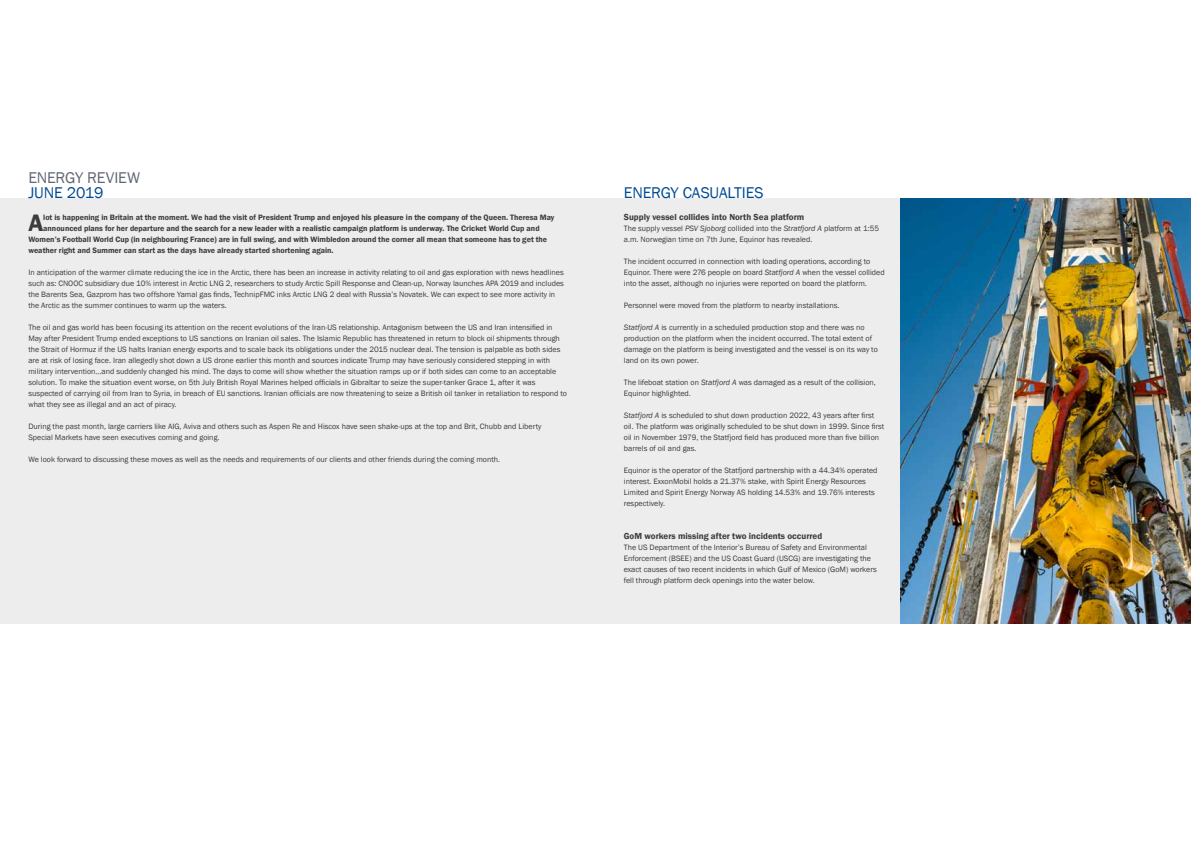
<style>
.page{position:relative;width:1191px;height:842px;background:#fff}
.page>*{position:absolute;margin:0;border:0;box-sizing:border-box;transform-origin:0 0}
.t1{font:600 24.5px "Franklin Gothic";color:#3c3c3b}
.t2{font:16px "Franklin Gothic";letter-spacing:-.01em;color:#004b93}
.t3{font:16px "Franklin Gothic";letter-spacing:-.015em;color:#606875}
.t4{font:600 9px "Franklin Gothic";color:#3c3c3b}
.t5{font:8px/11px "Franklin Gothic";color:#3c3c3b}
.t6{font:600 8px "Franklin Gothic";color:#3c3c3b}
.s1{font-style:italic}
</style>
<div class="page">
<div style="left:0;top:198px;width:1191px;height:426px;background:#ededed"></div>
<img style="left:900px;top:198px;width:291px;height:426px">
<h2 class="t3" style="left:28px;top:168px;width:113px">ENERGY REVIEW</h2>
<h2 class="t2" style="left:28px;top:183px;width:77px">JUNE 2019</h2>
<h2 class="t2" style="left:624px;top:183px;width:141px">ENERGY CASUALTIES</h2>
<h1 class="t1" style="left:28px;top:207px;width:16px">A</h1>
<p class="t6" style="left:43px;top:212px;width:513px">lot is happening in Britain at the moment. We had the visit of President Trump and enjoyed his pleasure in the company of the Queen. Theresa May</p>
<p class="t4" style="left:624px;top:212px;width:182px">Supply vessel collides into North Sea platform</p>
<p class="t5" style="left:624px;top:223px;width:257px">The supply vessel <span class="s1">PSV Sjoborg</span> collided into the <span class="s1">Stratfjord A</span> platform at 1:55 a.m. Norwegian time on 7th June, Equinor has revealed.</p>
<p class="t5" style="left:624px;top:256px;width:262px">The incident occurred in connection with loading operations, according to<br>Equinor. There were 276 people on board <span class="s1">Statfjord A</span> when the vessel collided into the asset, although no injuries were reported on board the platform.</p>
<p class="t5" style="left:624px;top:300px;width:217px">Personnel were moved from the platform to nearby installations.</p>
<p class="t5" style="left:624px;top:322px;width:255px"><span class="s1">Statfjord A</span> is currently in a scheduled production stop and there was no production on the platform when the incident occurred. The total extent of damage on the platform is being investigated and the vessel is on its way to land on its own power.</p>
<p class="t5" style="left:624px;top:377px;width:253px">The lifeboat station on <span class="s1">Statfjord A</span> was damaged as a result of the collision,<br>Equinor highlighted.</p>
<p class="t5" style="left:624px;top:410px;width:262px"><span class="s1">Statfjord A</span> is scheduled to shut down production 2022, 43 years after first oil. The platform was originally scheduled to be shut down in 1999. Since first oil in November 1979, the Statfjord field has produced more than five billion barrels of oil and gas.</p>
<p class="t5" style="left:624px;top:465px;width:255px">Equinor is the operator of the Statfjord partnership with a 44.34% operated interest. ExxonMobil holds a 21.37% stake, with Spirit Energy Resources Limited and Spirit Energy Norway AS holding 14.53% and 19.76% interests respectively.</p>
<p class="t4" style="left:624px;top:531px;width:200px">GoM workers missing after two incidents occurred</p>
<p class="t5" style="left:624px;top:542px;width:254px">The US Department of the Interior’s Bureau of Safety and Environmental Enforcement (BSEE) and the US Coast Guard (USCG) are investigating the exact causes of two recent incidents in which Gulf of Mexico (GoM) workers fell through platform deck openings into the water below.</p>
<p class="t6" style="left:43px;top:223px;width:498px">announced plans for her departure and the search for a new leader with a realistic campaign platform is underway. The Cricket World Cup and</p>
<p class="t6" style="left:28px;top:234px;width:520px">Women’s Football World Cup (in neighbouring France) are in full swing, and with Wimbledon around the corner all mean that someone has to get the</p>
<p class="t6" style="left:28px;top:245px;width:307px">weather right and Summer can start as the days have already started shortening again.</p>
<p class="t5" style="left:28px;top:267px;width:537px">In anticipation of the warmer climate reducing the ice in the Arctic, there has been an increase in activity relating to oil and gas exploration with news headlines such as: CNOOC subsidiary due 10% interest in Arctic LNG 2, researchers to study Arctic Spill Response and Clean-up, Norway launches APA 2019 and includes the Barents Sea, Gazprom has two offshore Yamal gas finds, TechnipFMC inks Arctic LNG 2 deal with Russia’s Novatek. We can expect to see more activity in the Arctic as the summer continues to warm up the waters.</p>
<p class="t5" style="left:28px;top:322px;width:540px">The oil and gas world has been focusing its attention on the recent evolutions of the Iran-US relationship. Antagonism between the US and Iran intensified in May after President Trump ended exceptions to US sanctions on Iranian oil sales. The Islamic Republic has threatened in return to block oil shipments through the Strait of Hormuz if the US halts Iranian energy exports and to scale back its obligations under the 2015 nuclear deal. The tension is palpable as both sides are at risk of losing face. Iran allegedly shot down a US drone earlier this month and sources indicate Trump may have seriously considered stepping in with military intervention…and suddenly changed his mind. The days to come will show whether the situation ramps up or if both sides can come to an acceptable solution. To make the situation event worse, on 5th July British Royal Marines helped officials in Gibraltar to seize the super-tanker Grace 1, after it was suspected of carrying oil from Iran to Syria, in breach of EU sanctions. Iranian officials are now threatening to seize a British oil tanker in retaliation to respond to what they see as illegal and an act of piracy.</p>
<p class="t5" style="left:28px;top:421px;width:514px">During the past month, large carriers like AIG, Aviva and others such as Aspen Re and Hiscox have seen shake-ups at the top and Brit, Chubb and Liberty<br>Special Markets have seen executives coming and going.</p>
<p class="t5" style="left:28px;top:454px;width:473px">We look forward to discussing these moves as well as the needs and requirements of our clients and other friends during the coming month.</p>
</div>
